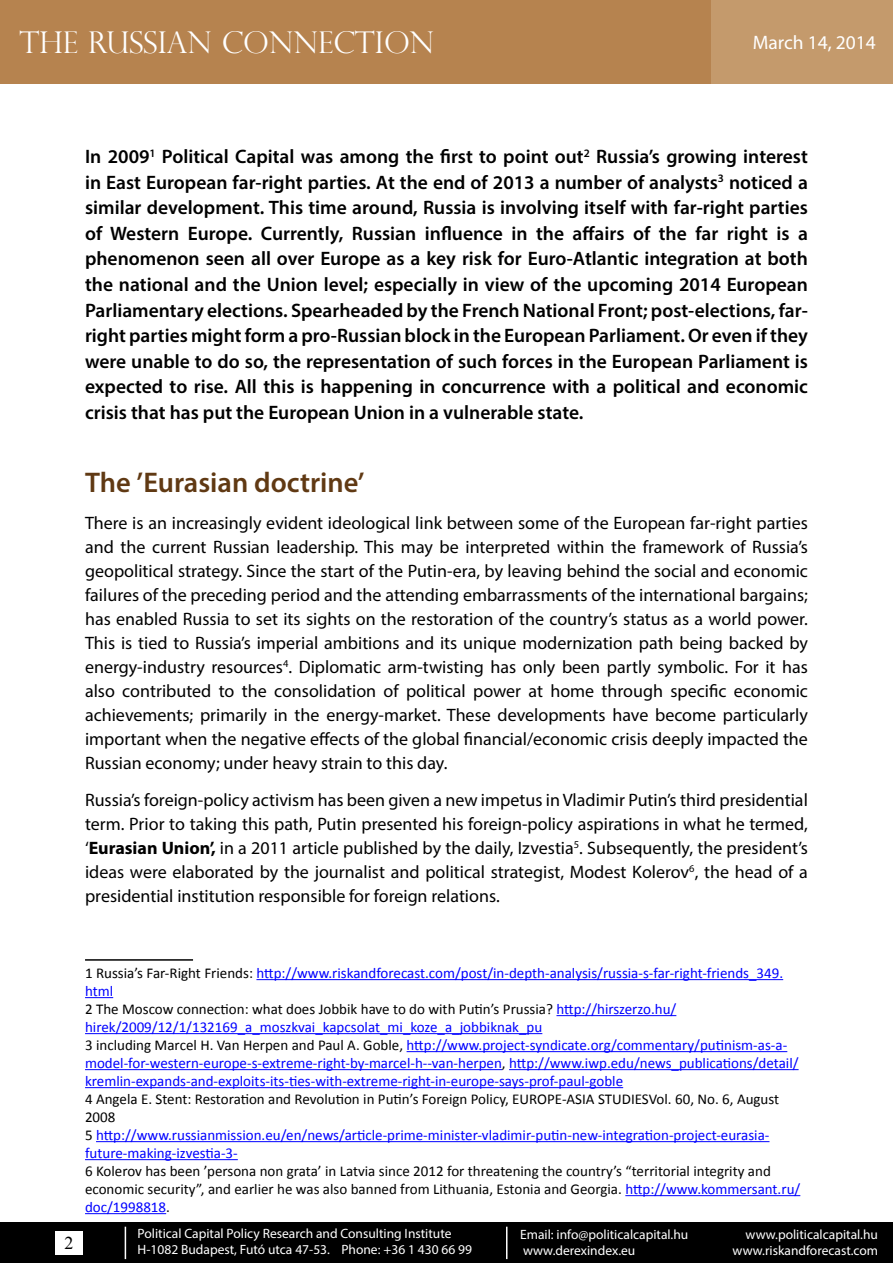
<style>
.page{position:relative;width:893px;height:1263px;background:#fff}
.page>*{position:absolute;margin:0;border:0;box-sizing:border-box;transform-origin:0 0}
.t1{font:300 30px "Perpetua Titling";color:#fff}
.t2{font:600 28.5px "Myriad Pro";color:#603913}
.t3{font:600 19.5px/25.5px "Myriad Pro";color:#000;text-align:justify}
.t4{font:19.5px "Myriad Pro";color:#fff}
.t5{font:18px/24px "Myriad Pro";color:#000;text-align:justify}
.t6{font:18px "Times New Roman";color:#000}
.t7{font:15px/18px "Calibri";color:#00f}
.t8{font:15px/18px "Calibri";color:#000}
.t9{font:13.5px/16.2px "Myriad Pro";color:#fff}
.s1{font-weight:700}
.s2{color:#000}
.s3{color:#00f}
</style>
<div class="page">
<div style="left:0;top:1222px;width:893px;height:41px;background:#000"></div>
<hr style="left:125px;top:1227px;width:1px;height:32px;background:#fff">
<div style="left:55px;top:1231px;width:27px;height:23px;background:#fff"></div>
<hr style="left:506px;top:1227px;width:1px;height:32px;background:#fff">
<div style="left:0;top:0;width:893px;height:84px;background:#b6834f"></div>
<div style="left:711px;top:0;width:182px;height:84px;background:#c49a6c"></div>
<hr style="left:85px;top:959px;width:108px;height:2px;background:#000">
<hr style="left:256px;top:979px;width:527px;height:1px;background:#00f">
<svg style="left:85px;top:997px;width:28px;height:1px"></svg>
<hr style="left:556px;top:1015px;width:120px;height:1px;background:#00f">
<hr style="left:85px;top:1033px;width:457px;height:1px;background:#00f">
<hr style="left:407px;top:1051px;width:380px;height:1px;background:#00f">
<hr style="left:85px;top:1069px;width:417px;height:1px;background:#00f">
<hr style="left:509px;top:1069px;width:290px;height:1px;background:#00f">
<hr style="left:85px;top:1087px;width:538px;height:1px;background:#00f">
<hr style="left:96px;top:1141px;width:673px;height:1px;background:#00f">
<hr style="left:85px;top:1159px;width:153px;height:1px;background:#00f">
<hr style="left:625px;top:1195px;width:175px;height:1px;background:#00f">
<hr style="left:85px;top:1213px;width:81px;height:1px;background:#00f">
<h1 class="t1" style="left:19px;top:24px;width:416px">THE RUSSIAN CONNECTION</h1>
<p class="t4" style="left:753px;top:31px;width:125px">March 14, 2014</p>
<p class="t3" style="left:85px;top:144px;width:724px">In 2009<sup>1</sup> Political Capital was among the first to point out<sup>2</sup> Russia’s growing interest in East European far-right parties. At the end of 2013 a number of analysts<sup>3</sup> noticed a similar development. This time around, Russia is involving itself with far-right parties of Western Europe. Currently, Russian influence in the affairs of the far right is a phenomenon seen all over Europe as a key risk for Euro-Atlantic integration at both the national and the Union level; especially in view of the upcoming 2014 European Parliamentary elections. Spearheaded by the French National Front; post-elections, far&shy;right parties might form a pro-Russian block in the European Parliament. Or even if they were unable to do so, the representation of such forces in the European Parliament is expected to rise. All this is happening in concurrence with a political and economic crisis that has put the European Union in a vulnerable state.</p>
<h2 class="t2" style="left:85px;top:465px;width:281px">The ’Eurasian doctrine’</h2>
<p class="t5" style="left:85px;top:511px;width:724px">There is an increasingly evident ideological link between some of the European far-right parties and the current Russian leadership. This may be interpreted within the framework of Russia’s geopolitical strategy. Since the start of the Putin-era, by leaving behind the social and economic failures of the preceding period and the attending embarrassments of the international bargains; has enabled Russia to set its sights on the restoration of the country’s status as a world power.<br>This is tied to Russia’s imperial ambitions and its unique modernization path being backed by energy-industry resources<sup>4</sup>. Diplomatic arm-twisting has only been partly symbolic. For it has also contributed to the consolidation of political power at home through specific economic achievements; primarily in the energy-market. These developments have become particularly important when the negative effects of the global financial/economic crisis deeply impacted the Russian economy; under heavy strain to this day.</p>
<p class="t5" style="left:85px;top:787px;width:724px">Russia’s foreign-policy activism has been given a new impetus in Vladimir Putin’s third presidential term. Prior to taking this path, Putin presented his foreign-policy aspirations in what he termed, ‘<span class="s1">Eurasian Union’,</span> in a 2011 article published by the daily, Izvestia<sup>5</sup>. Subsequently, the president’s ideas were elaborated by the journalist and political strategist, Modest Kolerov<sup>6</sup>, the head of a presidential institution responsible for foreign relations.</p>
<p class="t6" style="left:64px;top:1231px;width:10px">2</p>
<p class="t7" style="left:85px;top:963px;width:715px"><span class="s2">1 Russia’s Far-Right Friends:</span> http://www.riskandforecast.com/post/in-depth-analysis/russia-s-far-right-friends_349. html<br><span class="s2">2 The Moscow connection: what does Jobbik have to do with Putin’s Prussia?</span> http://hirszerzo.hu/ hirek/2009/12/1/132169_a_moszkvai_kapcsolat_mi_koze_a_jobbiknak_pu<br><span class="s2">3 including Marcel H. Van Herpen and Paul A. Goble,</span> http://www.project-syndicate.org/commentary/putinism-as-a&shy;model-for-western-europe-s-extreme-right-by-marcel-h--van-herpen<span class="s2">,</span> http://www.iwp.edu/news_publications/detail/ kremlin-expands-and-exploits-its-ties-with-extreme-right-in-europe-says-prof-paul-goble</p>
<p class="t7" style="left:85px;top:1089px;width:696px"><span class="s2">4 Angela E. Stent: Restoration and Revolution in Putin’s Foreign Policy, EUROPE-ASIA STUDIESVol. 60, No. 6, August 2008<br>5</span> http://www.russianmission.eu/en/news/article-prime-minister-vladimir-putin-new-integration-project-eurasia&shy;future-making-izvestia-3-</p>
<p class="t8" style="left:85px;top:1161px;width:717px">6 Kolerov has been ’persona non grata’ in Latvia since 2012 for threatening the country’s “territorial integrity and economic security”, and earlier he was also banned from Lithuania, Estonia and Georgia. <span class="s3">http://www.kommersant.ru/ doc/1998818</span>.</p>
<p class="t9" style="left:138px;top:1225px;width:336px">Political Capital Policy Research and Consulting Institute<br>H-1082 Budapest, Futó utca 47-53. Phone: +36 1 430 66 99</p>
<p class="t9" style="left:520px;top:1226px;width:170px">Email: info@politicalcapital.hu</p>
<p class="t9" style="left:746px;top:1226px;width:134px">www.politicalcapital.hu</p>
<p class="t9" style="left:523px;top:1242px;width:114px">www.derexindex.eu</p>
<p class="t9" style="left:733px;top:1242px;width:147px">www.riskandforecast.com</p>
</div>
